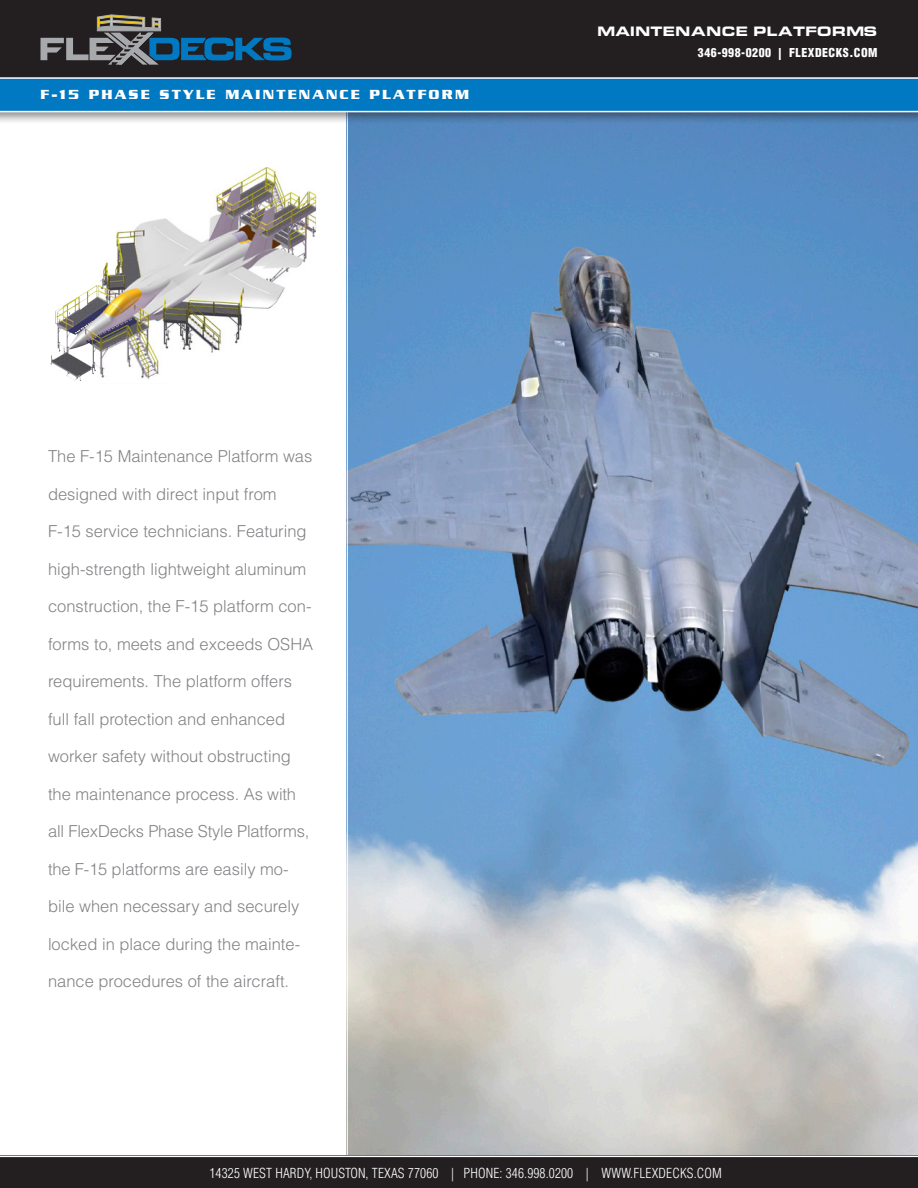
<style>
.page{position:relative;width:918px;height:1188px;background:#fff}
.page>*{position:absolute;margin:0;border:0;box-sizing:border-box;transform-origin:0 0}
.Reg_Column_Type_smal{font:300 16.5px "Helvetica";color:#808285}
.t1{font:700 14.25px "Serpentine";letter-spacing:.15em;color:#fff}
.t2{font:14.1px "Eurostile Extended Black DTC";color:#fff}
.t3{font:300 condensed 13.5px "Helvetica";letter-spacing:.01em;color:#fff}
.t4{font:900 condensed 12px "Helvetica";letter-spacing:.04em;color:#fff}
</style>
<div class="page">
<img style="left:348px;top:125px;width:570px;height:1031px">
<img style="left:50px;top:167px;width:266px;height:214px">
<div style="left:0;top:0;width:918px;height:83px;background:#231f20"></div>
<div style="left:0;top:1156px;width:918px;height:32px;background:#231f20"></div>
<div style="left:0;top:75px;width:918px;height:50px;background:#231f20;opacity:.5"></div>
<div style="left:0;top:78px;width:918px;height:33px;background:#0079c2"></div>
<hr style="left:0;top:77px;width:918px;height:2px;background:#fff">
<hr style="left:0;top:111px;width:918px;height:1px;background:#fff">
<hr style="left:0;top:1156px;width:918px;height:1px;background:#fff">
<svg style="left:40px;top:14px;width:252px;height:51px"></svg>
<p class="t1" style="left:40px;top:87px;width:430px">F-15 PHASE STYLE MAINTENANCE PLATFORM</p>
<p class="t2" style="left:597px;top:23px;width:282px">MAINTENANCE PLATFORMS</p>
<p class="t4" style="left:698px;top:45px;width:181px">346-998-0200 | FLEXDECKS.COM</p>
<p class="Reg_Column_Type_smal" style="left:48px;top:446px;width:266px">The F-15 Maintenance Platform was</p>
<p class="Reg_Column_Type_smal" style="left:48px;top:484px;width:230px">designed with direct input from</p>
<p class="Reg_Column_Type_smal" style="left:48px;top:521px;width:260px">F-15 service technicians. Featuring</p>
<p class="Reg_Column_Type_smal" style="left:48px;top:559px;width:260px">high-strength lightweight aluminum</p>
<p class="Reg_Column_Type_smal" style="left:48px;top:596px;width:265px">construction, the F-15 platform con-</p>
<p class="Reg_Column_Type_smal" style="left:48px;top:634px;width:267px">forms to, meets and exceeds OSHA</p>
<p class="Reg_Column_Type_smal" style="left:48px;top:671px;width:246px">requirements. The platform offers</p>
<p class="Reg_Column_Type_smal" style="left:48px;top:709px;width:239px">full fall protection and enhanced</p>
<p class="Reg_Column_Type_smal" style="left:48px;top:746px;width:244px">worker safety without obstructing</p>
<p class="Reg_Column_Type_smal" style="left:48px;top:784px;width:250px">the maintenance process. As with</p>
<p class="Reg_Column_Type_smal" style="left:48px;top:821px;width:263px">all FlexDecks Phase Style Platforms,</p>
<p class="Reg_Column_Type_smal" style="left:48px;top:859px;width:242px">the F-15 platforms are easily mo-</p>
<p class="Reg_Column_Type_smal" style="left:48px;top:896px;width:253px">bile when necessary and securely</p>
<p class="Reg_Column_Type_smal" style="left:48px;top:934px;width:254px">locked in place during the mainte-</p>
<p class="Reg_Column_Type_smal" style="left:48px;top:971px;width:243px">nance procedures of the aircraft.</p>
<p class="t3" style="left:210px;top:1165px;width:514px">14325 WEST HARDY, HOUSTON, TEXAS 77060 | PHONE: 346.998.0200 | WWW.FLEXDECKS.COM</p>
</div>
